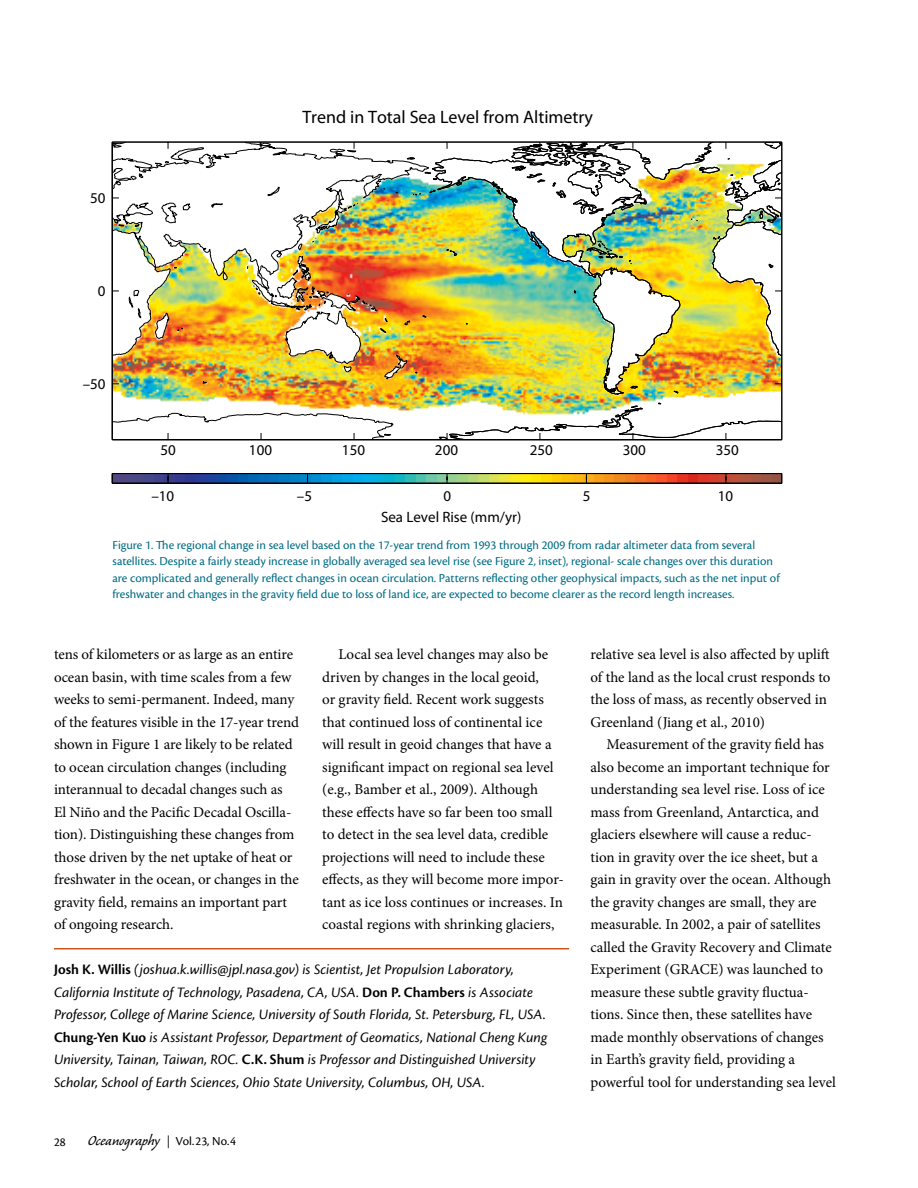
<style>
.page{position:relative;width:918px;height:1188px;background:#fff}
.page>*{position:absolute;margin:0;border:0;box-sizing:border-box;transform-origin:0 0}
.t1{font:18px "Myriad Pro";color:#000}
.t2{font:15px/22.5px "Minion Pro";letter-spacing:-.005em;color:#000}
.t3{font:italic 15px/22.5px "Cronos Pro";letter-spacing:.005em;color:#000}
.t4{font:15px "Myriad Pro";color:#000}
.t5{font:12.75px/16.5px "Cronos Pro";color:#006c85}
.t6{font:12.75px "Cronos Pro";color:#000}
.s1{font-weight:600;font-style:normal}
.s2{font-family:"Caliban";font-size:18px}
.s3{font-family:"Minion Pro"}
</style>
<div class="page">
<hr style="left:54px;top:948px;width:515px;height:2px;background:#d1581c">
<img style="left:113px;top:143px;width:296px;height:296px">
<img style="left:409px;top:376px;width:372px;height:63px">
<img style="left:409px;top:143px;width:372px;height:233px">
<hr style="left:781px;top:142px;width:1px;height:298px;background:#000">
<hr style="left:112px;top:142px;width:1px;height:298px;background:#000">
<hr style="left:112px;top:142px;width:670px;height:1px;background:#000">
<hr style="left:112px;top:439px;width:670px;height:1px;background:#000">
<img style="left:113px;top:474px;width:668px;height:9px">
<hr style="left:112px;top:473px;width:670px;height:1px;background:#000">
<hr style="left:112px;top:483px;width:670px;height:1px;background:#000">
<p class="t4" style="left:90px;top:189px;width:17px">50</p>
<p class="t4" style="left:98px;top:282px;width:9px">0</p>
<p class="t4" style="left:83px;top:374px;width:24px">–50</p>
<p class="t1" style="left:302px;top:106px;width:292px">Trend in Total Sea Level from Altimetry</p>
<p class="t4" style="left:161px;top:441px;width:17px">50</p>
<p class="t4" style="left:249px;top:441px;width:25px">100</p>
<p class="t4" style="left:342px;top:441px;width:25px">150</p>
<p class="t4" style="left:435px;top:441px;width:25px">200</p>
<p class="t4" style="left:530px;top:441px;width:25px">250</p>
<p class="t4" style="left:623px;top:441px;width:25px">300</p>
<p class="t4" style="left:716px;top:441px;width:25px">350</p>
<p class="t4" style="left:151px;top:487px;width:24px">–10</p>
<p class="t4" style="left:297px;top:487px;width:17px">–5</p>
<p class="t4" style="left:444px;top:487px;width:9px">0</p>
<p class="t4" style="left:583px;top:487px;width:9px">5</p>
<p class="t4" style="left:718px;top:487px;width:17px">10</p>
<p class="t4" style="left:381px;top:508px;width:142px">Sea Level Rise (mm/yr)</p>
<p class="t5" style="left:113px;top:537px;width:669px">Figure 1. The regional change in sea level based on the 17-year trend from 1993 through 2009 from radar altimeter data from several satellites. Despite a fairly steady increase in globally averaged sea level rise (see Figure 2, inset), regional- scale changes over this duration are complicated and generally reflect changes in ocean circulation. Patterns reflecting other geophysical impacts, such as the net input of freshwater and changes in the gravity field due to loss of land ice, are expected to become clearer as the record length increases.</p>
<p class="t2" style="left:54px;top:643px;width:246px">tens of kilometers or as large as an entire ocean basin, with time scales from a few weeks to semi-permanent. Indeed, many of the features visible in the 17-year trend shown in Figure 1 are likely to be related to ocean circulation changes (including interannual to decadal changes such as<br>El Niño and the Pacific Decadal Oscilla&shy;tion). Distinguishing these changes from those driven by the net uptake of heat or freshwater in the ocean, or changes in the gravity field, remains an important part of ongoing research.</p>
<p class="t2" style="left:322px;top:643px;width:243px;text-indent:16px">Local sea level changes may also be driven by changes in the local geoid,<br>or gravity field. Recent work suggests that continued loss of continental ice will result in geoid changes that have a significant impact on regional sea level (e.g., Bamber et al., 2009). Although these effects have so far been too small to detect in the sea level data, credible projections will need to include these effects, as they will become more impor&shy;tant as ice loss continues or increases. In coastal regions with shrinking glaciers,</p>
<p class="t2" style="left:590px;top:643px;width:242px">relative sea level is also affected by uplift of the land as the local crust responds to the loss of mass, as recently observed in Greenland (Jiang et al., 2010)</p>
<p class="t2" style="left:590px;top:733px;width:247px;text-indent:16px">Measurement of the gravity field has also become an important technique for understanding sea level rise. Loss of ice mass from Greenland, Antarctica, and glaciers elsewhere will cause a reduc&shy;tion in gravity over the ice sheet, but a gain in gravity over the ocean. Although the gravity changes are small, they are measurable. In 2002, a pair of satellites called the Gravity Recovery and Climate Experiment (GRACE) was launched to measure these subtle gravity fluctua&shy;tions. Since then, these satellites have made monthly observations of changes in Earth’s gravity field, providing a powerful tool for understanding sea level</p>
<p class="t3" style="left:54px;top:959px;width:495px"><span class="s1">Josh K. Willis</span> (joshua.k.willis@jpl.nasa.gov) is Scientist, Jet Propulsion Laboratory, California Institute of Technology, Pasadena, CA, USA. <span class="s1">Don P. Chambers</span> is Associate Professor, College of Marine Science, University of South Florida, St. Petersburg, FL, USA.<br><span class="s1">Chung-Yen Kuo</span> is Assistant Professor, Department of Geomatics, National Cheng Kung University, Tainan, Taiwan, ROC. <span class="s1">C.K. Shum</span> is Professor and Distinguished University Scholar, School of Earth Sciences, Ohio State University, Columbus, OH, USA.</p>
<p class="t6" style="left:54px;top:1134px;width:183px">28 <span class="s2">Oceanography</span> <span class="s3">|</span> Vol.23, No.4</p>
</div>
